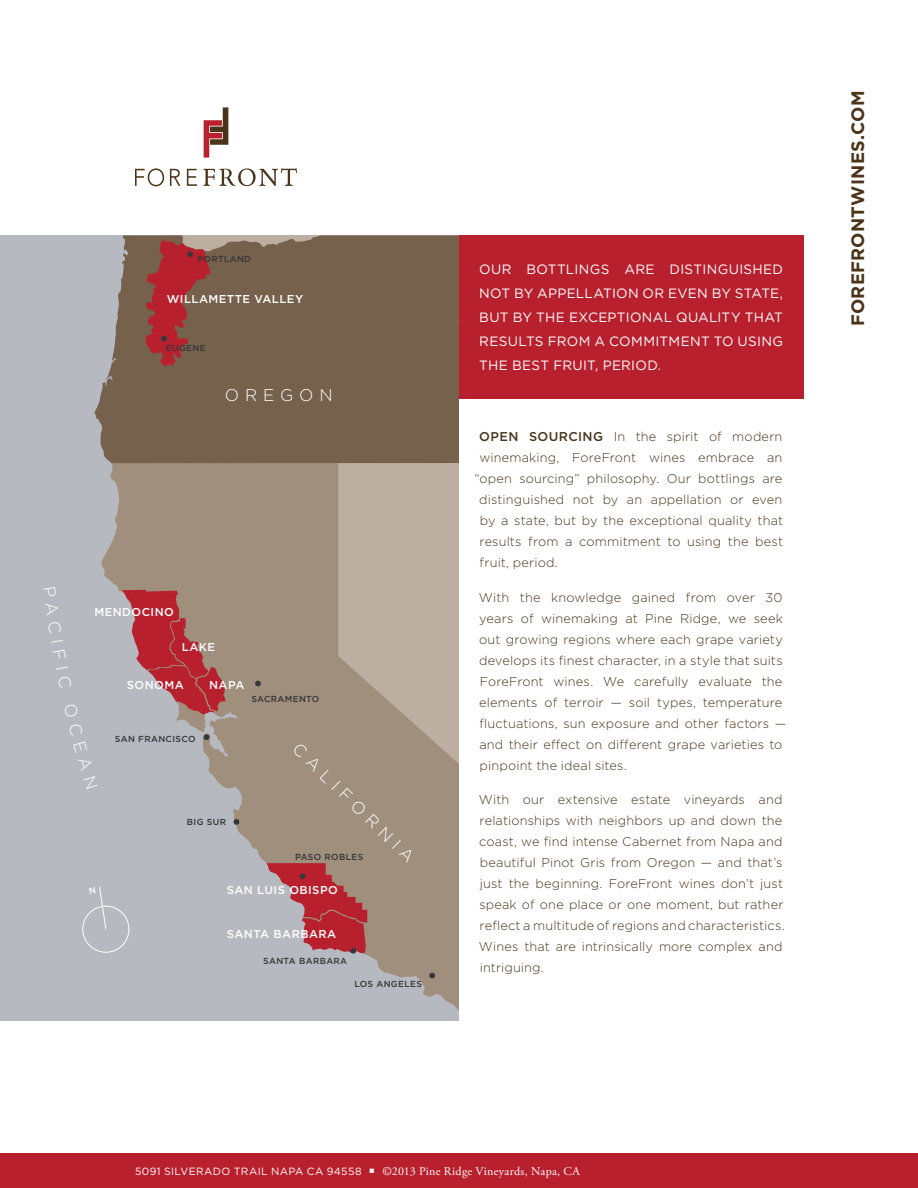
<style>
.page{position:relative;width:918px;height:1188px;background:#fff}
.page>*{position:absolute;margin:0;border:0;box-sizing:border-box;transform-origin:0 0}
.Sidebar{font:700 18px "Gotham";letter-spacing:.015em;color:#4a341a}
.t1{font:300 16.8px "Gotham";letter-spacing:.35em;color:#fff}
.Brown_Red_Box_Copy{font:13.5px/24px "Gotham";letter-spacing:.02em;color:#fff;text-align:justify}
.Body_Copy{font:300 12.75px/21px "Gotham";letter-spacing:.01em;color:#4a341a}
.t2{font:12px "Adobe Garamond Pro";letter-spacing:.025em;color:#fff}
.t3{font:500 11.4px "Gotham";letter-spacing:.04em;color:#fff}
.t4{font:10.5px "Gotham";letter-spacing:.035em;color:#fff}
.t5{font:500 8.7px "Gotham";letter-spacing:.04em;color:#353638}
.s1{font-weight:500}
</style>
<div class="page">
<div style="left:0;top:1153px;width:918px;height:35px;background:#b9202e"></div>
<div style="left:0;top:235px;width:459px;height:786px;background:#b7b9c1"></div>
<svg style="left:102px;top:463px;width:357px;height:548px;fill:#9f8f7c"></svg>
<div style="left:94px;top:235px;width:365px;height:228px;background:#76614c"></div>
<div style="left:82px;top:906px;width:47px;height:47px;border:1px solid #fff;border-radius:50%"></div>
<svg style="left:122px;top:590px;width:104px;height:125px"></svg>
<svg style="left:255px;top:681px;width:6px;height:5px"></svg>
<svg style="left:204px;top:734px;width:5px;height:6px"></svg>
<svg style="left:234px;top:819px;width:5px;height:6px"></svg>
<svg style="left:429px;top:973px;width:6px;height:5px"></svg>
<svg style="left:145px;top:240px;width:65px;height:127px"></svg>
<svg style="left:267px;top:863px;width:100px;height:91px"></svg>
<div style="left:459px;top:235px;width:344px;height:163px;background:#b9202e"></div>
<svg style="left:170px;top:169px;width:10px;height:17px"></svg>
<svg style="left:135px;top:168px;width:29px;height:18px"></svg>
<svg style="left:203px;top:168px;width:94px;height:18px"></svg>
<svg style="left:187px;top:169px;width:10px;height:17px"></svg>
<svg style="left:204px;top:107px;width:24px;height:51px"></svg>
<svg style="left:89px;top:886px;width:18px;height:44px"></svg>
<p class="t5" style="left:197px;top:253px;width:55px">PORTLAND</p>
<p class="t3" style="left:167px;top:292px;width:138px">WILLAMETTE VALLEY</p>
<p class="t5" style="left:166px;top:342px;width:41px">EUGENE</p>
<p class="t1" style="left:225px;top:384px;width:110px">OREGON</p>
<p class="t3" style="left:94px;top:604px;width:81px">MENDOCINO</p>
<p class="t3" style="left:182px;top:640px;width:35px">LAKE</p>
<p class="t3" style="left:127px;top:677px;width:58px">SONOMA</p>
<p class="t3" style="left:209px;top:677px;width:37px">NAPA</p>
<p class="t5" style="left:251px;top:693px;width:70px">SACRAMENTO</p>
<p class="t5" style="left:115px;top:733px;width:82px">SAN FRANCISCO</p>
<p class="t1" style="left:303px;top:739px;width:164px;rotate:44deg">CALIFORNIA</p>
<p class="t5" style="left:187px;top:816px;width:41px">BIG SUR</p>
<p class="t5" style="left:295px;top:852px;width:70px">PASO ROBLES</p>
<p class="t3" style="left:227px;top:883px;width:112px">SAN LUIS OBISPO</p>
<p class="t3" style="left:227px;top:927px;width:111px">SANTA BARBARA</p>
<p class="t5" style="left:263px;top:955px;width:85px">SANTA BARBARA</p>
<p class="t5" style="left:354px;top:979px;width:69px">LOS ANGELES</p>
<p class="Brown_Red_Box_Copy" style="left:479px;top:257px;width:305px">OUR BOTTLINGS ARE DISTINGUISHED NOT BY APPELLATION OR EVEN BY STATE, BUT BY THE EXCEPTIONAL QUALITY THAT RESULTS FROM A COMMITMENT TO USING THE BEST FRUIT, PERIOD.</p>
<p class="Body_Copy" style="left:479px;top:426px;width:305px"><span class="s1">OPEN SOURCING</span> In the spirit of modern</p>
<p class="Body_Copy" style="left:479px;top:447px;width:305px">winemaking, ForeFront wines embrace an</p>
<p class="Body_Copy" style="left:474px;top:468px;width:310px">“open sourcing” philosophy. Our bottlings are</p>
<p class="Body_Copy" style="left:479px;top:489px;width:305px">distinguished not by an appellation or even</p>
<p class="Body_Copy" style="left:480px;top:510px;width:305px">by a state, but by the exceptional quality that</p>
<p class="Body_Copy" style="left:480px;top:531px;width:305px">results from a commitment to using the best</p>
<p class="Body_Copy" style="left:480px;top:552px;width:80px">fruit, period.</p>
<p class="Body_Copy" style="left:479px;top:586px;width:309px">With the knowledge gained from over 30 years of winemaking at Pine Ridge, we seek out growing regions where each grape variety develops its finest character, in a style that suits ForeFront wines. We carefully evaluate the elements of terroir — soil types, temperature fluctuations, sun exposure and other factors — and their effect on different grape varieties to pinpoint the ideal sites.</p>
<p class="Body_Copy" style="left:479px;top:789px;width:307px">With our extensive estate vineyards and relationships with neighbors up and down the coast, we find intense Cabernet from Napa and beautiful Pinot Gris from Oregon — and that’s just the beginning. ForeFront wines don’t just speak of one place or one moment, but rather reflect a multitude of regions and characteristics.<br>Wines that are intrinsically more complex and intriguing.</p>
<p class="Sidebar" style="left:846px;top:326px;width:237px;rotate:-90deg">FOREFRONTWINES.COM</p>
<p class="t4" style="left:135px;top:1165px;width:228px">5091 SILVERADO TRAIL NAPA CA 94558</p>
<p class="t2" style="left:382px;top:1164px;width:199px">©2013 Pine Ridge Vineyards, Napa, CA</p>
</div>
